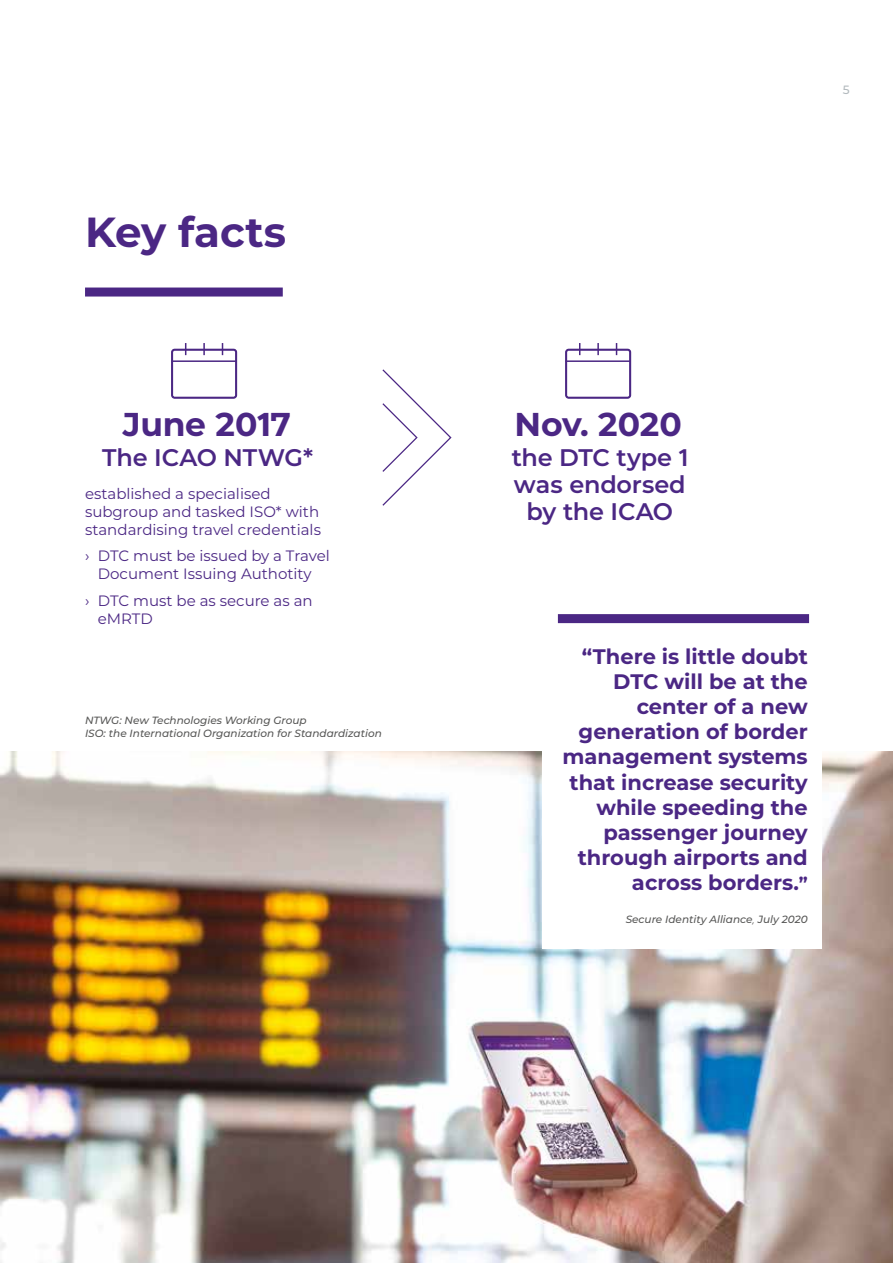
<style>
.page{position:relative;width:893px;height:1263px;background:#fff}
.page>*{position:absolute;margin:0;border:0;box-sizing:border-box;transform-origin:0 0}
.t1{font:700 42px "IDEMIA";letter-spacing:-.005em;color:#4b2784}
.t2{font:700 33px "IDEMIA";letter-spacing:-.005em;color:#4b2784}
.t3{font:600 24px/27px "IDEMIA";letter-spacing:-.005em;color:#4b2784;text-align:center}
.t4{font:700 21px/25.2px "IDEMIA";color:#4b2784;text-align:right}
.t5{font:15px/18px "IDEMIA";color:#4b2784}
.t6{font:500 12px "IDEMIA";color:#b3babe}
.t7{font:italic 500 10.5px/13.5px "IDEMIA";color:#575756}
.s1{font-size:18px}
</style>
<div class="page">
<img style="left:0;top:751px;width:893px;height:512px">
<div style="left:85px;top:287px;width:198px;height:9px;background:#4b2784"></div>
<svg style="left:171px;top:343px;width:66px;height:56px"></svg>
<svg style="left:565px;top:343px;width:66px;height:56px"></svg>
<div style="left:543px;top:590px;width:279px;height:359px;background:#fff"></div>
<div style="left:558px;top:614px;width:251px;height:9px;background:#4b2784"></div>
<svg style="left:382px;top:369px;width:70px;height:137px"></svg>
<h1 class="t1" style="left:85px;top:201px;width:202px">Key facts</h1>
<p class="t6" style="left:843px;top:81px;width:8px">5</p>
<h2 class="t2" style="left:123px;top:401px;width:170px">June 2017</h2>
<h2 class="t2" style="left:515px;top:401px;width:169px">Nov. 2020</h2>
<p class="t3" style="left:102px;top:442px;width:212px">The ICAO NTWG*</p>
<p class="t3" style="left:512px;top:442px;width:178px">the DTC type 1 was endorsed by the ICAO</p>
<p class="t5" style="left:85px;top:484px;width:237px">established a specialised subgroup and tasked ISO* with standardising travel credentials</p>
<p class="t5" style="left:85px;top:546px;width:246px;text-align:center">› DTC must be issued by a Travel<br>Document Issuing Authotity</p>
<p class="t5" style="left:98px;top:591px;width:216px;text-indent:-13px">› DTC must be as secure as an eMRTD</p>
<p class="t7" style="left:85px;top:713px;width:298px">NTWG: New Technologies Working Group<br>ISO: the International Organization for Standardization</p>
<p class="t4" style="left:563px;top:642px;width:247px">“There is little doubt<br>DTC will be at the center of a new generation of border management systems that increase security while speeding the passenger journey through airports and across borders.<span class="s1">”</span></p>
<p class="t7" style="left:626px;top:912px;width:184px">Secure Identity Alliance, July 2020</p>
</div>
